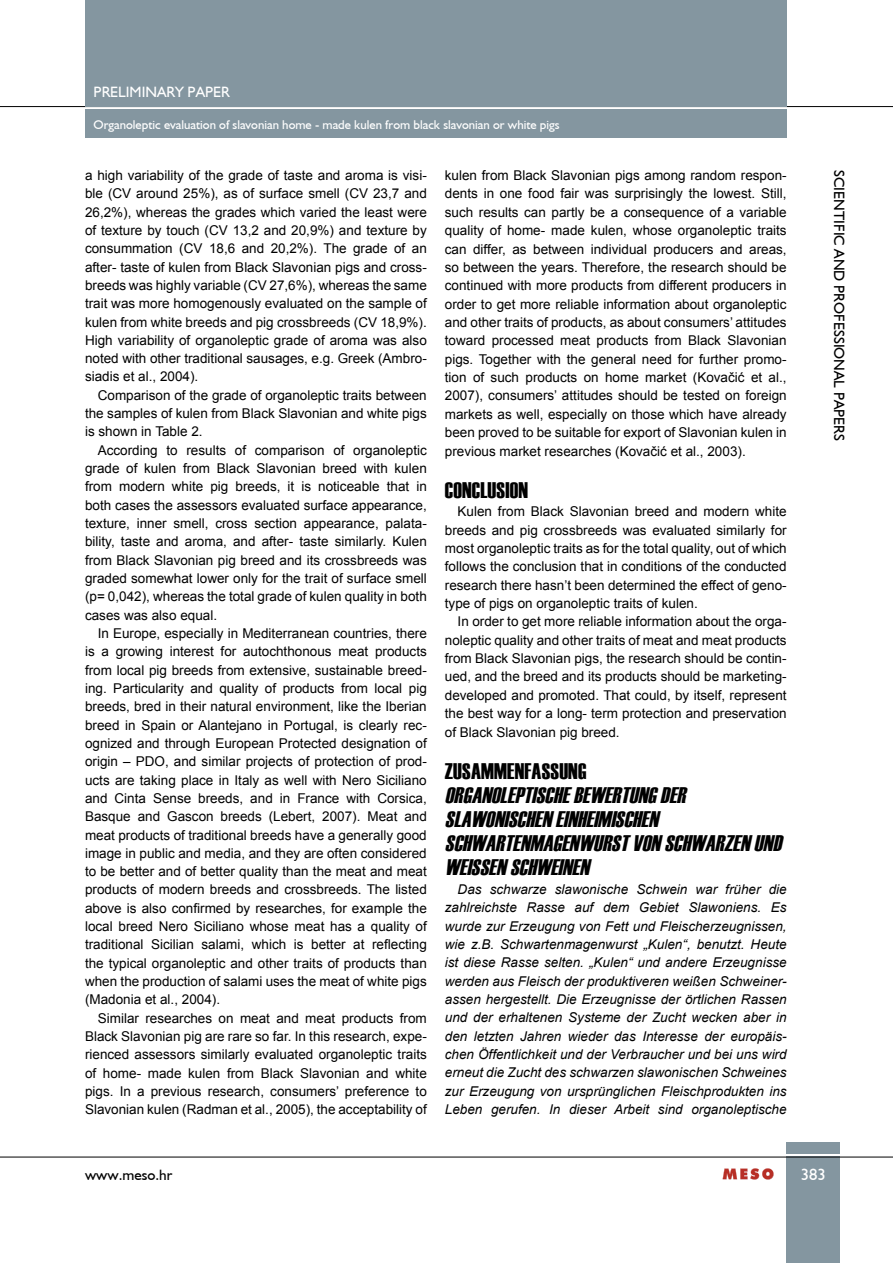
<style>
.page{position:relative;width:893px;height:1263px;background:#fff}
.page>*{position:absolute;margin:0;border:0;box-sizing:border-box;transform-origin:0 0}
.t1{font:italic 22.5px/24.2px "Haettenschweiler";color:#000}
.t2{font:22.5px "Haettenschweiler";letter-spacing:.01em;color:#000}
.t3{font:16.5px "Humanist 521 BT";color:#fff}
.t4{font:15px "Humanist 521 BT";color:#000}
.t5{font:15px "Humanist 521 BT";color:#fff}
.t6{font:13.5px/18.3px "Arial";color:#000;text-align:justify}
.t7{font:italic 13.5px/18.3px "Arial";color:#000;text-align:justify}
.t8{font:12.75px "Humanist 521 BT";color:#fff}
</style>
<div class="page">
<svg style="left:723px;top:1168px;width:51px;height:11px"></svg>
<hr style="left:0;top:106px;width:893px;height:1px;background:#000">
<div style="left:85px;top:0;width:702px;height:107px;background:#8496a0"></div>
<div style="left:787px;top:1157px;width:53px;height:106px;background:#8496a0"></div>
<hr style="left:0;top:1157px;width:893px;height:1px;background:#000">
<div style="left:787px;top:1143px;width:53px;height:11px;background:#8496a0"></div>
<div style="left:85px;top:110px;width:702px;height:28px;background:#8496a0"></div>
<p class="t5" style="left:94px;top:83px;width:138px">PRELIMINARY PAPER</p>
<p class="t8" style="left:94px;top:116px;width:468px">Organoleptic evaluation of slavonian home - made kulen from black slavonian or white pigs</p>
<p class="t8" style="left:94px;top:116px;width:466px">Utjecaj postupaka uzork vanja na mikrobiološku isprav ost namirnica anim ln g podrijetla</p>
<p class="t6" style="left:85px;top:166px;width:343px">a high variability of the grade of taste and aroma is visi&shy;ble (CV around 25%), as of surface smell (CV 23,7 and 26,2%), whereas the grades which varied the least were of texture by touch (CV 13,2 and 20,9%) and texture by consummation (CV 18,6 and 20,2%). The grade of an after- taste of kulen from Black Slavonian pigs and cross&shy;breeds was highly variable (CV 27,6%), whereas the same trait was more homogenously evaluated on the sample of kulen from white breeds and pig crossbreeds (CV 18,9%).<br>High variability of organoleptic grade of aroma was also noted with other traditional sausages, e.g. Greek (Ambro&shy;siadis et al., 2004).</p>
<p class="t6" style="left:85px;top:386px;width:343px;text-indent:13px">Comparison of the grade of organoleptic traits between the samples of kulen from Black Slavonian and white pigs is shown in Table 2.</p>
<p class="t6" style="left:85px;top:441px;width:343px;text-indent:13px">According to results of comparison of organoleptic grade of kulen from Black Slavonian breed with kulen from modern white pig breeds, it is noticeable that in both cases the assessors evaluated surface appearance, texture, inner smell, cross section appearance, palata&shy;bility, taste and aroma, and after- taste similarly. Kulen from Black Slavonian pig breed and its crossbreeds was graded somewhat lower only for the trait of surface smell (p= 0,042), whereas the total grade of kulen quality in both cases was also equal.</p>
<p class="t6" style="left:85px;top:624px;width:343px;text-indent:13px">In Europe, especially in Mediterranean countries, there is a growing interest for autochthonous meat products from local pig breeds from extensive, sustainable breed&shy;ing. Particularity and quality of products from local pig breeds, bred in their natural environment, like the Iberian breed in Spain or Alantejano in Portugal, is clearly rec&shy;ognized and through European Protected designation of origin – PDO, and similar projects of protection of prod&shy;ucts are taking place in Italy as well with Nero Siciliano and Cinta Sense breeds, and in France with Corsica, Basque and Gascon breeds (Lebert, 2007). Meat and meat products of traditional breeds have a generally good image in public and media, and they are often considered to be better and of better quality than the meat and meat products of modern breeds and crossbreeds. The listed above is also confirmed by researches, for example the local breed Nero Siciliano whose meat has a quality of traditional Sicilian salami, which is better at reflecting the typical organoleptic and other traits of products than when the production of salami uses the meat of white pigs (Madonia et al., 2004).</p>
<p class="t6" style="left:85px;top:1009px;width:343px;text-indent:13px">Similar researches on meat and meat products from Black Slavonian pig are rare so far. In this research, expe&shy;rienced assessors similarly evaluated organoleptic traits of home- made kulen from Black Slavonian and white pigs. In a previous research, consumers’ preference to Slavonian kulen (Radman et al., 2005), the acceptability of</p>
<p class="t6" style="left:445px;top:166px;width:343px">kulen from Black Slavonian pigs among random respon&shy;dents in one food fair was surprisingly the lowest. Still, such results can partly be a consequence of a variable quality of home- made kulen, whose organoleptic traits can differ, as between individual producers and areas, so between the years. Therefore, the research should be continued with more products from different producers in order to get more reliable information about organoleptic and other traits of products, as about consumers’ attitudes toward processed meat products from Black Slavonian pigs. Together with the general need for further promo&shy;tion of such products on home market (Kovačić et al., 2007), consumers’ attitudes should be tested on foreign markets as well, especially on those which have already been proved to be suitable for export of Slavonian kulen in previous market researches (Kovačić et al., 2003).</p>
<h1 class="t2" style="left:445px;top:475px;width:44px">CONCLUSIO</h1>
<h1 class="t2" style="left:518px;top:475px;width:11px">N</h1>
<p class="t6" style="left:445px;top:502px;width:343px;text-indent:13px">Kulen from Black Slavonian breed and modern white breeds and pig crossbreeds was evaluated similarly for most organoleptic traits as for the total quality, out of which follows the conclusion that in conditions of the conducted research there hasn’t been determined the effect of geno&shy;type of pigs on organoleptic traits of kulen.</p>
<p class="t6" style="left:445px;top:613px;width:343px;text-indent:13px">In order to get more reliable information about the orga&shy;noleptic quality and other traits of meat and meat products from Black Slavonian pigs, the research should be contin&shy;ued, and the breed and its products should be marketing&shy;developed and promoted. That could, by itself, represent the best way for a long- term protection and preservation of Black Slavonian pig breed.</p>
<h1 class="t2" style="left:445px;top:756px;width:19px">ZUSAMMENFASSUNG</h1>
<h1 class="t1" style="left:445px;top:783px;width:344px">ORGANOLEPTISCHEBEWERTUNGDER<br>SLAWONISCHENEINHEIMISCHEN<br>SCHWARTENMAGENWURSTVONSCHWARZENUND<br>WEISSENSCHWEINEN</h1>
<p class="t7" style="left:445px;top:880px;width:343px;text-indent:13px">Das schwarze slawonische Schwein war früher die zahlreichste Rasse auf dem Gebiet Slawoniens. Es wurde zur Erzeugung von Fett und Fleischerzeugnissen, wie z.B. Schwartenmagenwurst „Kulen“, benutzt. Heute ist diese Rasse selten. „Kulen“ und andere Erzeugnisse werden aus Fleisch der produktiveren weißen Schweiner&shy;assen hergestellt. Die Erzeugnisse der örtlichen Rassen und der erhaltenen Systeme der Zucht wecken aber in den letzten Jahren wieder das Interesse der europäis&shy;chen Öffentlichkeit und der Verbraucher und bei uns wird erneut die Zucht des schwarzen slawonischen Schweines zur Erzeugung von ursprünglichen Fleischprodukten ins Leben gerufen. In dieser Arbeit sind organoleptische</p>
<p class="t4" style="left:849px;top:170px;width:272px;rotate:90deg">SCIENTIFIC AND PROFESSIONAL PAPERS</p>
<p class="t4" style="left:85px;top:1165px;width:89px">www.meso.hr</p>
<p class="t3" style="left:801px;top:1164px;width:26px">383</p>
</div>
